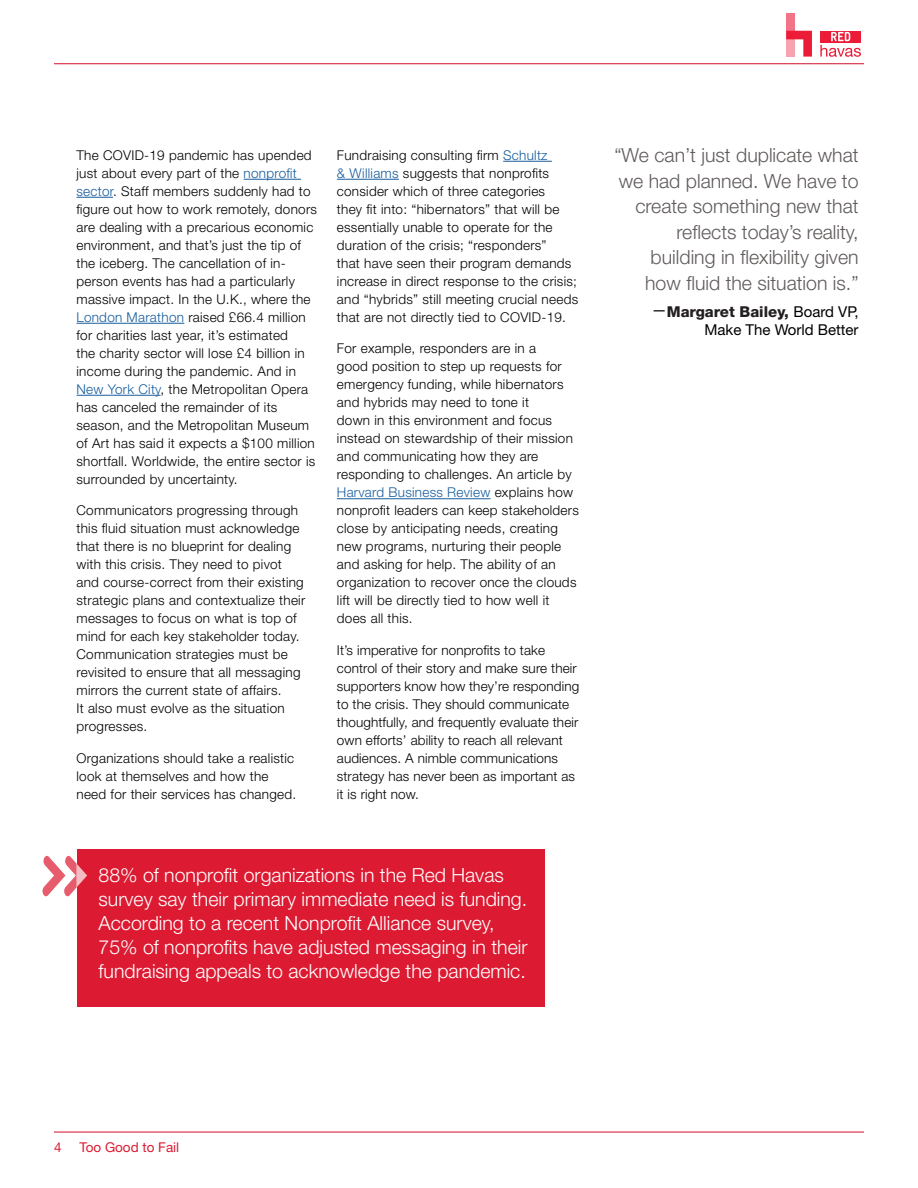
<style>
.page{position:relative;width:918px;height:1188px;background:#fff}
.page>*{position:absolute;margin:0;border:0;box-sizing:border-box;transform-origin:0 0}
._00-redbox{font:300 19.5px/24px "Helvetica Neue LT Std";color:#fff}
._00-quote{font:300 19.5px/25.5px "Helvetica Neue LT Std";color:#5f5b5a;text-align:right}
._00-quote-attributio{font:800 15px "Helvetica Neue LT Std";color:#231f20}
._00-quote-attributio-2{font:15px "Helvetica Neue LT Std";color:#000}
._00-trendsbody{font:300 13.5px/18px "Helvetica Neue LT Std";letter-spacing:.02em;color:#000}
.t1{font:13.5px "Helvetica Neue LT Std";color:#dc1a32}
.s1{color:#175d9e}
.s2{font-weight:400;color:#000}
</style>
<div class="page">
<hr style="left:54px;top:63px;width:810px;height:1px;background:#d30d2b">
<svg style="left:820px;top:31px;width:41px;height:1px"></svg>
<svg style="left:820px;top:32px;width:41px;height:25px"></svg>
<div style="left:786px;top:14px;width:9px;height:17px;background:#f27488"></div>
<svg style="left:786px;top:31px;width:26px;height:26px"></svg>
<hr style="left:54px;top:1132px;width:810px;height:1px;background:#d30d2b">
<hr style="left:244px;top:179px;width:57px;height:1px;background:#175d9e">
<hr style="left:76px;top:197px;width:37px;height:1px;background:#175d9e">
<hr style="left:76px;top:323px;width:108px;height:1px;background:#175d9e">
<hr style="left:76px;top:395px;width:85px;height:1px;background:#175d9e">
<hr style="left:503px;top:161px;width:49px;height:1px;background:#175d9e">
<hr style="left:337px;top:179px;width:62px;height:1px;background:#175d9e">
<hr style="left:337px;top:498px;width:154px;height:1px;background:#175d9e">
<div style="left:77px;top:849px;width:468px;height:157px;background:#dc1a32"></div>
<svg style="left:43px;top:856px;width:44px;height:40px"></svg>
<p class="_00-trendsbody" style="left:76px;top:146px;width:242px">The COVID-19 pandemic has upended just about every part of the <span class="s1">nonprofit sector</span>. Staff members suddenly had to figure out how to work remotely, donors are dealing with a precarious economic environment, and that’s just the tip of the iceberg. The cancellation of in&shy;person events has had a particularly massive impact. In the U.K., where the <span class="s1">London Marathon</span> raised £66.4 million for charities last year, it’s estimated<br>the charity sector will lose £4 billion in income during the pandemic. And in <span class="s1">New York City</span>, the Metropolitan Opera has canceled the remainder of its season, and the Metropolitan Museum of Art has said it expects a $100 million shortfall. Worldwide, the entire sector is surrounded by uncertainty.</p>
<p class="_00-trendsbody" style="left:76px;top:501px;width:230px">Communicators progressing through this fluid situation must acknowledge that there is no blueprint for dealing with this crisis. They need to pivot and course-correct from their existing strategic plans and contextualize their messages to focus on what is top of mind for each key stakeholder today.<br>Communication strategies must be revisited to ensure that all messaging mirrors the current state of affairs.<br>It also must evolve as the situation progresses.</p>
<p class="_00-trendsbody" style="left:76px;top:749px;width:221px">Organizations should take a realistic look at themselves and how the need for their services has changed.</p>
<p class="_00-trendsbody" style="left:337px;top:146px;width:243px">Fundraising consulting firm <span class="s1">Schultz<br>&amp; Williams</span> suggests that nonprofits consider which of three categories<br>they fit into: “hibernators” that will be essentially unable to operate for the duration of the crisis; “responders”<br>that have seen their program demands increase in direct response to the crisis; and “hybrids” still meeting crucial needs that are not directly tied to COVID-19.</p>
<p class="_00-trendsbody" style="left:337px;top:339px;width:244px">For example, responders are in a<br>good position to step up requests for emergency funding, while hibernators and hybrids may need to tone it<br>down in this environment and focus instead on stewardship of their mission and communicating how they are responding to challenges. An article by <span class="s1">Harvard Business Review</span> explains how nonprofit leaders can keep stakeholders close by anticipating needs, creating new programs, nurturing their people and asking for help. The ability of an organization to recover once the clouds lift will be directly tied to how well it does all this.</p>
<p class="_00-trendsbody" style="left:337px;top:641px;width:244px">It’s imperative for nonprofits to take control of their story and make sure their supporters know how they’re responding to the crisis. They should communicate thoughtfully, and frequently evaluate their own efforts’ ability to reach all relevant audiences. A nimble communications strategy has never been as important as it is right now.</p>
<p class="_00-redbox" style="left:99px;top:863px;width:431px">88% of nonprofit organizations in the Red Havas survey say their primary immediate need is funding.<br>According to a recent Nonprofit Alliance survey, 75% of nonprofits have adjusted messaging in their fundraising appeals to acknowledge the pandemic.</p>
<p class="_00-quote" style="left:614px;top:142px;width:246px">“We can’t just duplicate what we had planned. We have to create something new that reflects today’s reality, building in flexibility given how fluid the situation is.”</p>
<p class="_00-quote-attributio" style="left:652px;top:303px;width:208px"><span class="s2">—</span>Margaret Bailey, <span class="s2">Board VP,</span></p>
<p class="_00-quote-attributio-2" style="left:704px;top:321px;width:156px">Make The World Better</p>
<p class="t1" style="left:54px;top:1139px;width:9px">4</p>
<p class="t1" style="left:80px;top:1139px;width:101px">Too Good to Fail</p>
</div>
